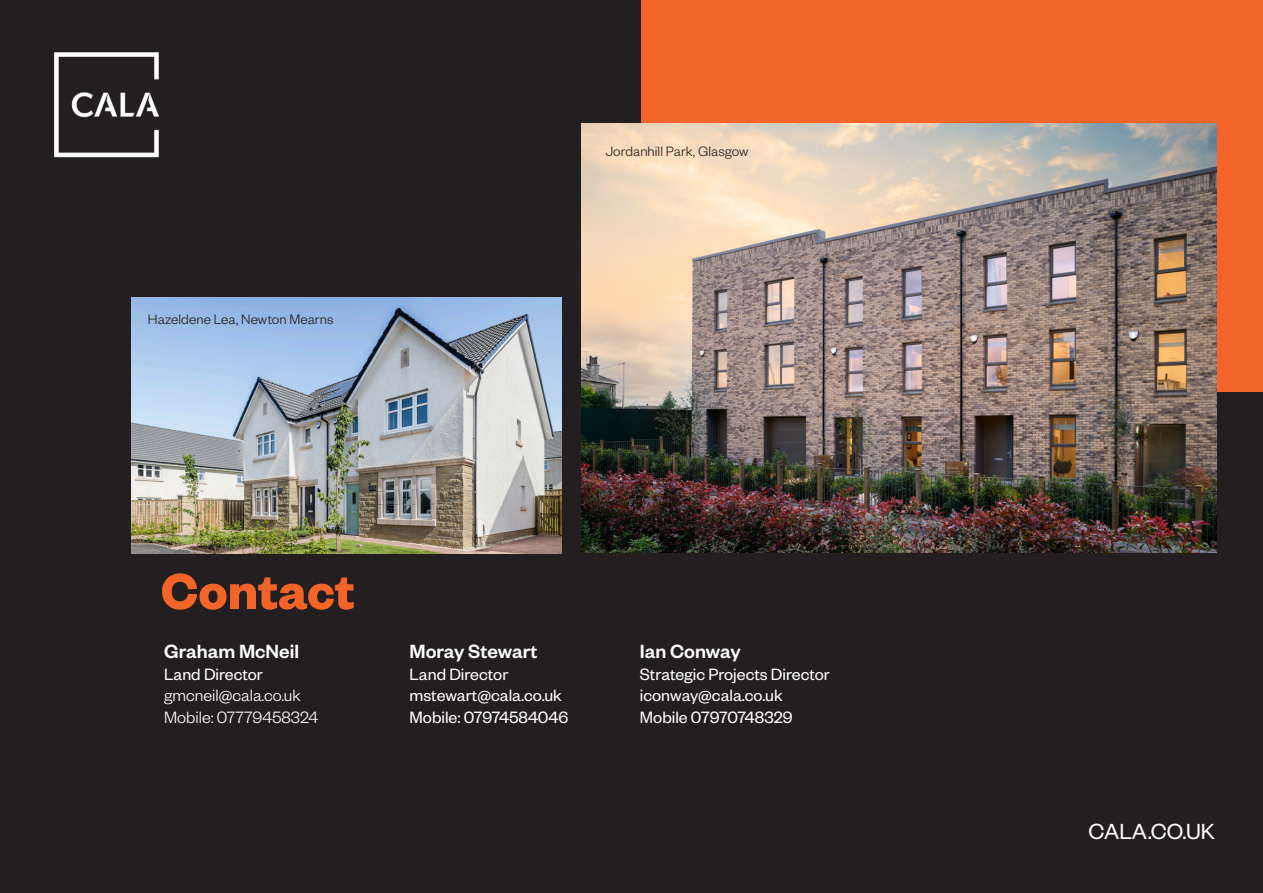
<style>
.page{position:relative;width:1263px;height:893px;background:#231f20}
.page>*{position:absolute;margin:0;border:0;box-sizing:border-box;transform-origin:0 0}
.t1{font:700 55.5px "Founders Grotesk";color:#f26428}
.t2{font:24px "Founders Grotesk";color:#fff}
.t3{font:500 21px "Founders Grotesk";color:#fff}
.t4{font:18px/21.6px "Founders Grotesk";color:#fff}
.t5{font:300 18px "Founders Grotesk";color:#fff}
.t6{font:300 15px "Founders Grotesk";letter-spacing:.005em;color:#231f20}
</style>
<div class="page">
<img style="left:54px;top:52px;width:106px;height:106px">
<div style="left:641px;top:0;width:622px;height:392px;background:#f26428"></div>
<img style="left:582px;top:123px;width:634px;height:430px">
<img style="left:132px;top:297px;width:429px;height:257px">
<p class="t6" style="left:148px;top:310px;width:187px">Hazeldene Lea, Newton Mearns</p>
<p class="t6" style="left:606px;top:142px;width:144px">Jordanhill Park, Glasgow</p>
<p class="t1" style="left:161px;top:556px;width:195px">Contact</p>
<p class="t3" style="left:164px;top:638px;width:136px">Graham McNeil</p>
<p class="t4" style="left:164px;top:662px;width:100px">Land Director</p>
<p class="t5" style="left:164px;top:685px;width:138px">gmcneil@cala.co.uk</p>
<p class="t5" style="left:164px;top:706px;width:156px">Mobile: 07779458324</p>
<p class="t3" style="left:409px;top:638px;width:129px">Moray Stewart</p>
<p class="t4" style="left:409px;top:662px;width:160px">Land Director mstewart@cala.co.uk<br>Mobile: 07974584046</p>
<p class="t3" style="left:640px;top:638px;width:102px">Ian Conway</p>
<p class="t4" style="left:640px;top:662px;width:191px">Strategic Projects Director iconway@cala.co.uk<br>Mobile 07970748329</p>
<p class="t2" style="left:1089px;top:816px;width:128px">CALA.CO.UK</p>
</div>
